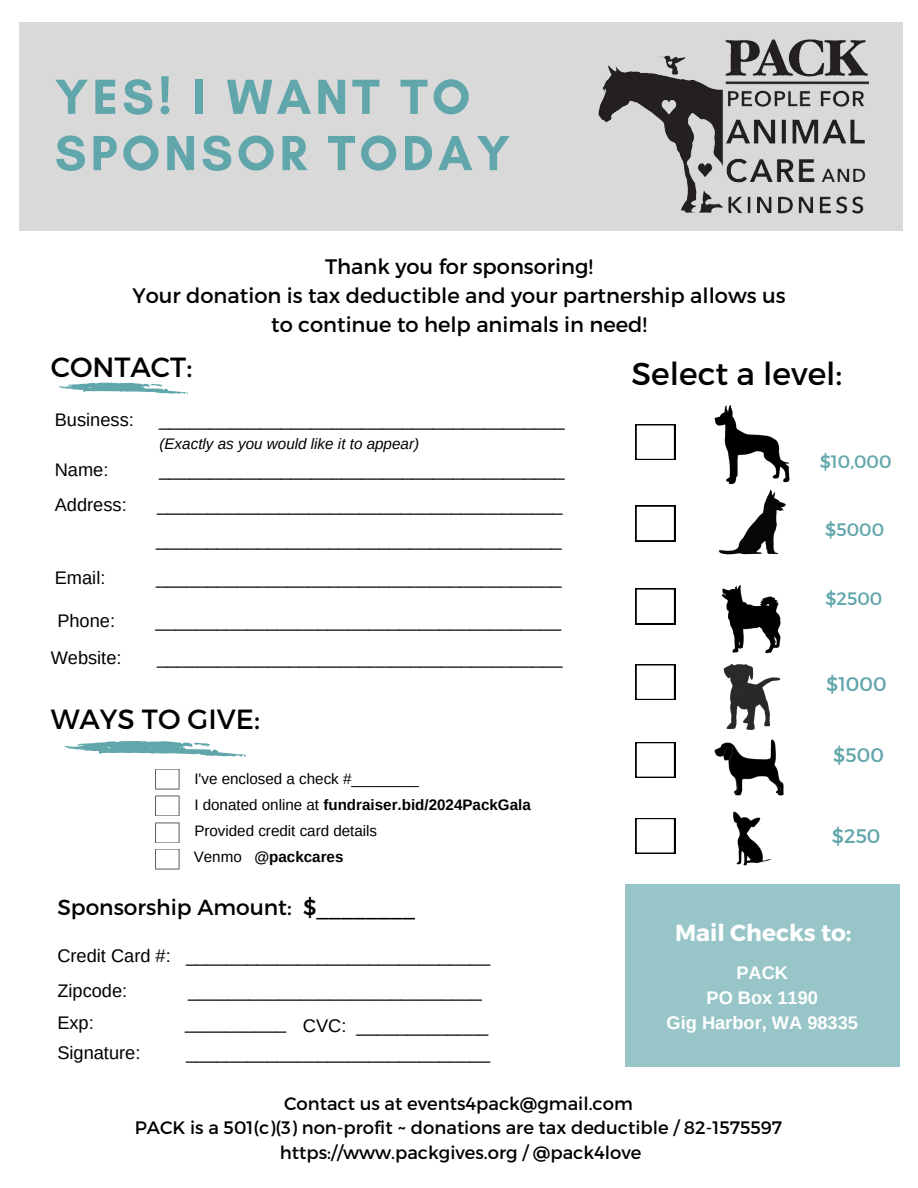
<style>
.page{position:relative;width:918px;height:1188px;background:#fff}
.page>*{position:absolute;margin:0;border:0;box-sizing:border-box;transform-origin:0 0}
.t1{font:700 50.25px/56.2px "Glacial Indifference";letter-spacing:.08em;color:#61a6ab}
.t2{font:31.65px "Montserrat";color:#000}
.t3{font:27.75px "Montserrat";color:#000}
.t4{font:700 23.25px "Montserrat";color:#fff}
.t5{font:21.75px "Montserrat";color:#000}
.t6{font:21px/29.2px "Montserrat";color:#000;text-align:center}
.t7{font:19.65px "Montserrat";color:#61a6ab}
.t8{font:18.3px "Arimo";color:#000}
.t9{font:700 18.3px "Arimo";color:#fff}
.t10{font:18px "Montserrat";color:#000}
.t11{font:18px "Montserrat";color:#61a6ab}
.t12{font:italic 15.3px "Arimo";color:#000}
.t13{font:700 15.15px "Arimo";color:#000}
.t14{font:15.15px "Arimo";color:#000}
.s1{font-weight:400}
</style>
<div class="page">
<svg style="left:59px;top:383px;width:129px;height:11px"></svg>
<div style="left:19px;top:22px;width:883px;height:209px;background:#d9d9d9"></div>
<svg style="left:636px;top:424px;width:39px;height:36px"></svg>
<svg style="left:636px;top:506px;width:39px;height:35px"></svg>
<svg style="left:636px;top:588px;width:39px;height:36px"></svg>
<svg style="left:636px;top:664px;width:39px;height:36px"></svg>
<div style="left:625px;top:884px;width:274px;height:182px;background:#98c5c8"></div>
<img style="left:599px;top:39px;width:270px;height:175px">
<img style="left:714px;top:406px;width:76px;height:77px">
<img style="left:718px;top:489px;width:68px;height:66px">
<img style="left:721px;top:585px;width:60px;height:69px">
<svg style="left:636px;top:742px;width:39px;height:36px"></svg>
<svg style="left:636px;top:818px;width:39px;height:36px"></svg>
<img style="left:714px;top:739px;width:70px;height:57px">
<img style="left:733px;top:811px;width:38px;height:55px">
<img style="left:723px;top:664px;width:58px;height:66px">
<svg style="left:65px;top:741px;width:181px;height:16px"></svg>
<svg style="left:155px;top:769px;width:24px;height:20px"></svg>
<svg style="left:155px;top:796px;width:24px;height:20px"></svg>
<svg style="left:155px;top:823px;width:24px;height:20px"></svg>
<svg style="left:155px;top:849px;width:24px;height:20px"></svg>
<h3 class="t1" style="left:55px;top:68px;width:457px">YES! I WANT TO<br>SPONSOR TODAY</h3>
<p class="t6" style="left:132px;top:250px;width:655px">Thank you for sponsoring!<br>Your donation is tax deductible and your partnership allows us to continue to help animals in need!</p>
<p class="t3" style="left:51px;top:349px;width:143px">CONTACT:</p>
<p class="t8" style="left:55px;top:409px;width:81px">Business:</p>
<p class="t8" style="left:55px;top:459px;width:55px">Name:</p>
<p class="t8" style="left:55px;top:494px;width:73px">Address:</p>
<p class="t8" style="left:55px;top:567px;width:52px">Email:</p>
<p class="t8" style="left:57px;top:611px;width:59px">Phone:</p>
<p class="t8" style="left:51px;top:648px;width:72px">Website:</p>
<p class="t8" style="left:159px;top:409px;width:407px">________________________________________</p>
<p class="t12" style="left:159px;top:435px;width:261px">(Exactly as you would like it to appear)</p>
<p class="t8" style="left:159px;top:459px;width:407px">________________________________________</p>
<p class="t8" style="left:157px;top:494px;width:407px">________________________________________</p>
<p class="t8" style="left:156px;top:530px;width:407px">________________________________________</p>
<p class="t8" style="left:156px;top:567px;width:407px">________________________________________</p>
<p class="t8" style="left:156px;top:611px;width:407px">________________________________________</p>
<p class="t8" style="left:157px;top:648px;width:407px">________________________________________</p>
<p class="t3" style="left:51px;top:701px;width:211px">WAYS TO GIVE:</p>
<p class="t14" style="left:194px;top:770px;width:226px">I've enclosed a check #________</p>
<h6 class="t13" style="left:194px;top:796px;width:338px"><span class="s1">I donated online at</span> fundraiser.bid/2024PackGala</h6>
<p class="t14" style="left:194px;top:822px;width:184px">Provided credit card details</p>
<h4 class="t13" style="left:194px;top:848px;width:151px"><span class="s1">Venmo</span> @packcares</h4>
<p class="t5" style="left:57px;top:893px;width:359px">Sponsorship Amount: $________</p>
<p class="t8" style="left:57px;top:945px;width:434px">Credit Card #: ______________________________</p>
<p class="t8" style="left:57px;top:980px;width:71px">Zipcode:</p>
<p class="t8" style="left:188px;top:980px;width:295px">_____________________________</p>
<p class="t8" style="left:57px;top:1012px;width:38px">Exp:</p>
<p class="t8" style="left:185px;top:1012px;width:103px">__________</p>
<p class="t8" style="left:303px;top:1015px;width:187px">CVC: _____________</p>
<p class="t8" style="left:57px;top:1042px;width:85px">Signature:</p>
<p class="t8" style="left:186px;top:1042px;width:306px">______________________________</p>
<p class="t2" style="left:632px;top:353px;width:212px">Select a level:</p>
<p class="t11" style="left:820px;top:450px;width:73px">$10,000</p>
<p class="t11" style="left:825px;top:518px;width:60px">$5000</p>
<p class="t11" style="left:825px;top:587px;width:59px">$2500</p>
<p class="t7" style="left:826px;top:671px;width:62px">$1000</p>
<h5 class="t7" style="left:833px;top:742px;width:52px">$500</h5>
<p class="t7" style="left:832px;top:823px;width:50px">$250</p>
<p class="t4" style="left:675px;top:917px;width:178px">Mail Checks to:</p>
<p class="t9" style="left:736px;top:963px;width:53px">PACK</p>
<p class="t9" style="left:707px;top:987px;width:113px">PO Box 1190</p>
<p class="t9" style="left:667px;top:1012px;width:193px">Gig Harbor, WA 98335</p>
<p class="t10" style="left:284px;top:1091px;width:350px">Contact us at events4pack@gmail.com</p>
<p class="t10" style="left:135px;top:1116px;width:649px">PACK is a 501(c)(3) non-profit ~ donations are tax deductible / 82-1575597</p>
<p class="t10" style="left:280px;top:1141px;width:363px">https://www.packgives.org / @pack4love</p>
</div>
